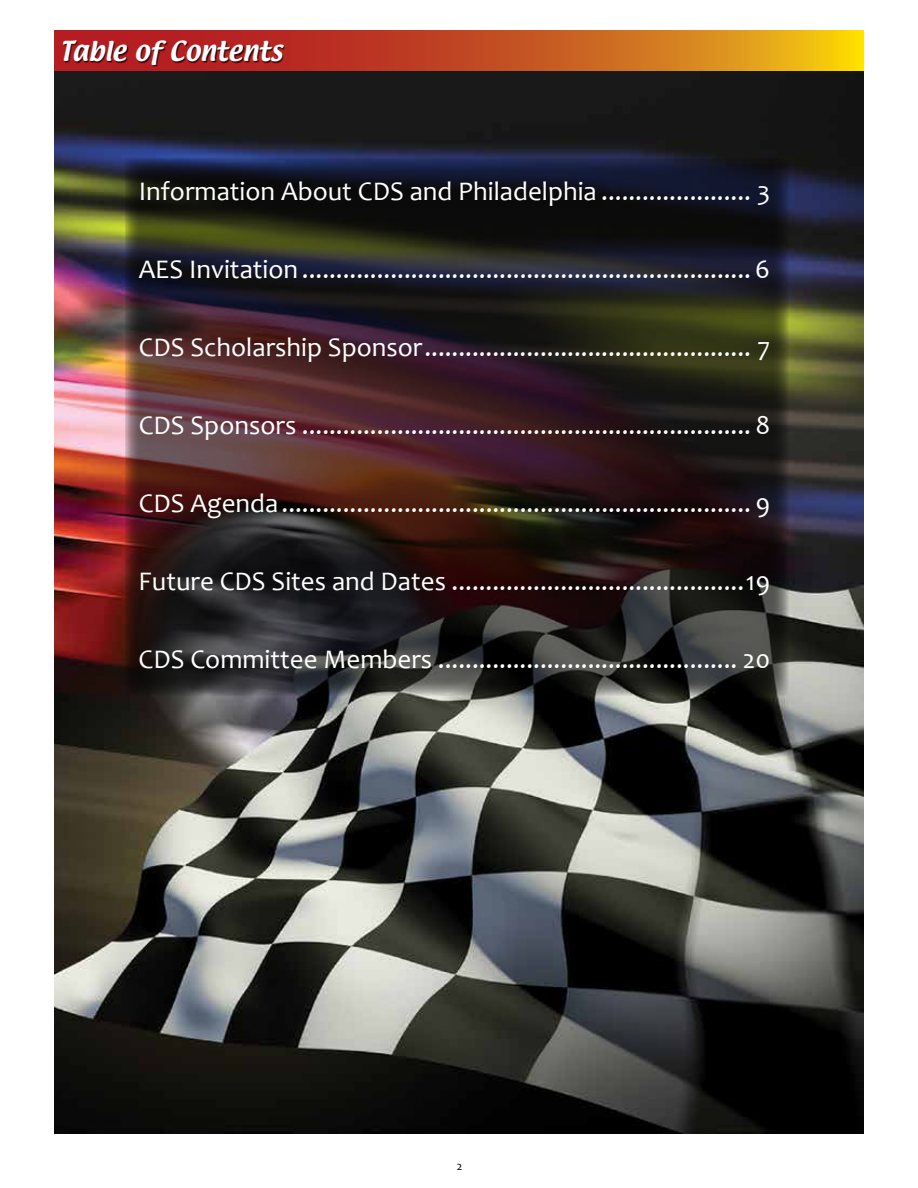
<style>
.page{position:relative;width:918px;height:1188px;background:#fff}
.page>*{position:absolute;margin:0;border:0;box-sizing:border-box;transform-origin:0 0}
.t1{font:27px "Candara";color:#fff}
.t2{font:24px "Textile";color:#fff}
.t3{font:12px "Candara";color:#000}
</style>
<div class="page">
<svg style="left:54px;top:30px;width:810px;height:41px;background:#cb611f"></svg>
<img style="left:54px;top:72px;width:810px;height:1062px">
<div style="left:63px;top:41px;width:222px;height:26px;background:#000;opacity:.75"></div>
<svg style="left:125px;top:158px;width:663px;height:538px;background:#2c2122"></svg>
<p class="t2" style="left:60px;top:34px;width:224px">Table of Contents</p>
<p class="t1" style="left:139px;top:175px;width:633px">Information About CDS and Philadelphia ...................... 3</p>
<p class="t1" style="left:139px;top:253px;width:633px">AES Invitation .................................................................. 6</p>
<p class="t1" style="left:139px;top:331px;width:633px">CDS Scholarship Sponsor................................................ 7</p>
<p class="t1" style="left:139px;top:409px;width:633px">CDS Sponsors .................................................................. 8</p>
<p class="t1" style="left:139px;top:487px;width:633px">CDS Agenda..................................................................... 9</p>
<p class="t1" style="left:139px;top:565px;width:633px">Future CDS Sites and Dates ...........................................19</p>
<p class="t1" style="left:139px;top:643px;width:633px">CDS Committee Members ............................................ 20</p>
<p class="t3" style="left:457px;top:1159px;width:7px">2</p>
</div>
